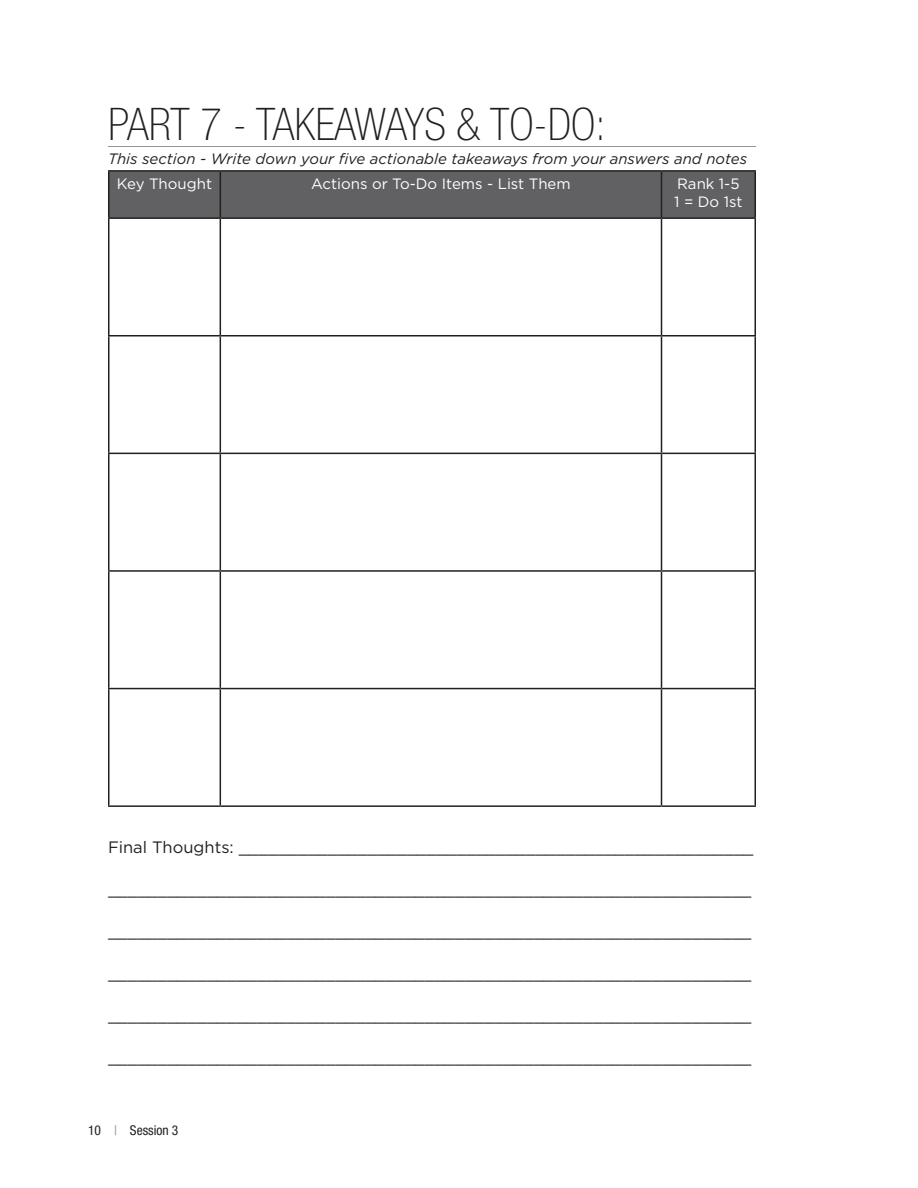
<style>
.page{position:relative;width:918px;height:1188px;background:#fff}
.page>*{position:absolute;margin:0;border:0;box-sizing:border-box;transform-origin:0 0}
.t1{font:100 condensed 45px "Helvetica Neue LT Pro";color:#231f20}
.t2{font:16.5px "Gotham";color:#231f20}
.t3{font:italic 15px "Gotham";color:#231f20}
.t4{font:15px/18px "Gotham";color:#fff}
.t5{font:condensed 13.5px "Helvetica Neue LT Pro";color:#231f20}
.s1{color:#939598}
</style>
<div class="page">
<hr style="left:108px;top:146px;width:648px;height:1px;background:#939598">
<div style="left:110px;top:172px;width:644px;height:45px;background:#616164"></div>
<hr style="left:108px;top:170px;width:112px;height:2px;background:#231f20">
<hr style="left:108px;top:172px;width:2px;height:45px;background:#231f20">
<hr style="left:220px;top:170px;width:442px;height:2px;background:#231f20">
<hr style="left:220px;top:172px;width:1px;height:45px;background:#231f20">
<hr style="left:662px;top:170px;width:94px;height:2px;background:#231f20">
<hr style="left:661px;top:172px;width:1px;height:45px;background:#231f20">
<hr style="left:754px;top:172px;width:2px;height:45px;background:#231f20">
<hr style="left:108px;top:217px;width:112px;height:2px;background:#231f20">
<hr style="left:108px;top:219px;width:2px;height:116px;background:#231f20">
<hr style="left:220px;top:217px;width:442px;height:2px;background:#231f20">
<hr style="left:220px;top:219px;width:1px;height:116px;background:#231f20">
<hr style="left:662px;top:217px;width:94px;height:2px;background:#231f20">
<hr style="left:661px;top:219px;width:1px;height:116px;background:#231f20">
<hr style="left:754px;top:219px;width:2px;height:116px;background:#231f20">
<hr style="left:108px;top:335px;width:112px;height:2px;background:#231f20">
<hr style="left:108px;top:337px;width:2px;height:116px;background:#231f20">
<hr style="left:220px;top:335px;width:442px;height:2px;background:#231f20">
<hr style="left:220px;top:337px;width:1px;height:116px;background:#231f20">
<hr style="left:662px;top:335px;width:94px;height:2px;background:#231f20">
<hr style="left:661px;top:337px;width:1px;height:116px;background:#231f20">
<hr style="left:754px;top:337px;width:2px;height:116px;background:#231f20">
<hr style="left:108px;top:453px;width:112px;height:1px;background:#231f20">
<hr style="left:108px;top:454px;width:2px;height:116px;background:#231f20">
<hr style="left:220px;top:453px;width:442px;height:1px;background:#231f20">
<hr style="left:220px;top:454px;width:1px;height:116px;background:#231f20">
<hr style="left:662px;top:453px;width:94px;height:1px;background:#231f20">
<hr style="left:661px;top:454px;width:1px;height:116px;background:#231f20">
<hr style="left:754px;top:454px;width:2px;height:116px;background:#231f20">
<hr style="left:108px;top:570px;width:112px;height:2px;background:#231f20">
<hr style="left:108px;top:572px;width:2px;height:116px;background:#231f20">
<hr style="left:220px;top:570px;width:442px;height:2px;background:#231f20">
<hr style="left:220px;top:572px;width:1px;height:116px;background:#231f20">
<hr style="left:662px;top:570px;width:94px;height:2px;background:#231f20">
<hr style="left:661px;top:572px;width:1px;height:116px;background:#231f20">
<hr style="left:754px;top:572px;width:2px;height:116px;background:#231f20">
<hr style="left:108px;top:688px;width:112px;height:1px;background:#231f20">
<hr style="left:108px;top:689px;width:2px;height:116px;background:#231f20">
<hr style="left:220px;top:688px;width:442px;height:1px;background:#231f20">
<hr style="left:220px;top:689px;width:1px;height:116px;background:#231f20">
<hr style="left:662px;top:688px;width:94px;height:1px;background:#231f20">
<hr style="left:661px;top:689px;width:1px;height:116px;background:#231f20">
<hr style="left:754px;top:689px;width:2px;height:116px;background:#231f20">
<hr style="left:108px;top:805px;width:112px;height:2px;background:#231f20">
<hr style="left:220px;top:805px;width:442px;height:2px;background:#231f20">
<hr style="left:662px;top:805px;width:94px;height:2px;background:#231f20">
<h1 class="t1" style="left:108px;top:99px;width:500px">PART 7 - TAKEAWAYS &amp; TO-DO:</h1>
<p class="t3" style="left:108px;top:149px;width:641px">This section - Write down your five actionable takeaways from your answers and notes</p>
<p class="t4" style="left:117px;top:174px;width:97px">Key Thought</p>
<p class="t4" style="left:311px;top:174px;width:261px">Actions or To-Do Items - List Them</p>
<p class="t4" style="left:674px;top:174px;width:70px">Rank 1-5<br>1 = Do 1st</p>
<p class="t2" style="left:108px;top:837px;width:647px">Final Thoughts: ____________________________________________________</p>
<p class="t2" style="left:108px;top:879px;width:645px">_________________________________________________________________</p>
<p class="t2" style="left:108px;top:921px;width:645px">_________________________________________________________________</p>
<p class="t2" style="left:108px;top:963px;width:645px">_________________________________________________________________</p>
<p class="t2" style="left:108px;top:1005px;width:645px">_________________________________________________________________</p>
<p class="t2" style="left:108px;top:1047px;width:645px">_________________________________________________________________</p>
<p class="t5" style="left:88px;top:1122px;width:92px">10 <span class="s1">|</span> Session 3</p>
</div>
